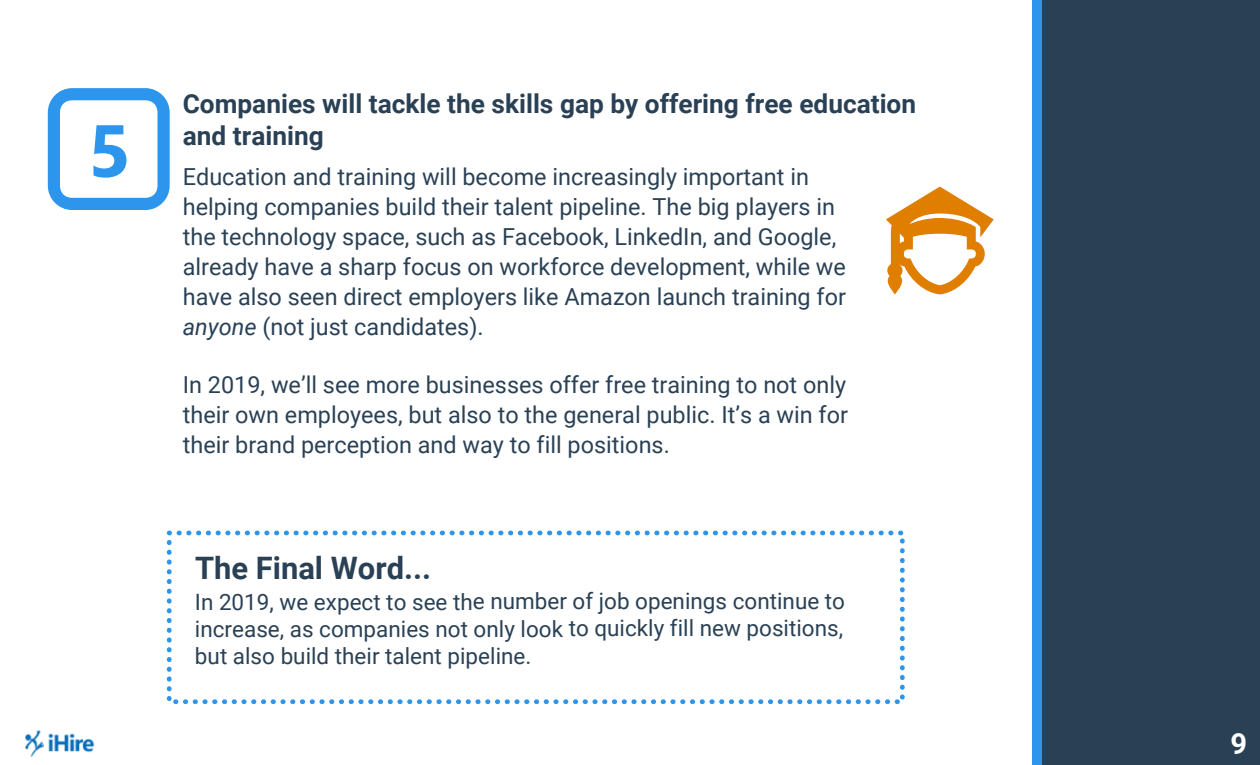
<style>
.page{position:relative;width:1260px;height:765px;background:#fff}
.page>*{position:absolute;margin:0;border:0;box-sizing:border-box;transform-origin:0 0}
.t1{font:700 31px "Roboto";color:#2a4155}
.t2{font:700 29px "Roboto";color:#fff}
.t3{font:700 26.25px/31.9px "Roboto";color:#2a4155}
.t4{font:23.5px/30px "Roboto";color:#2a4155}
.t5{font:22.5px/27.4px "Roboto";letter-spacing:-.005em;color:#2a4155;text-align:justify}
.s1{font-style:italic}
</style>
<div class="page">
<div style="left:2px;top:0;width:1258px;height:765px;background:#2a4155"></div>
<div style="left:0;top:0;width:1036px;height:765px;background:#fff"></div>
<svg style="left:167px;top:531px;width:738px;height:173px"></svg>
<div style="left:1032px;top:0;width:10px;height:765px;background:#2d95ec"></div>
<svg style="left:48px;top:88px;width:122px;height:122px"></svg>
<svg style="left:886px;top:187px;width:108px;height:107px"></svg>
<img style="left:25px;top:730px;width:70px;height:27px">
<p class="t3" style="left:183px;top:87px;width:735px">Companies will tackle the skills gap by offering free education and training</p>
<p class="t4" style="left:183px;top:160px;width:665px">Education and training will become increasingly important in helping companies build their talent pipeline. The big players in the technology space, such as Facebook, LinkedIn, and Google, already have a sharp focus on workforce development, while we have also seen direct employers like Amazon launch training for <span class="s1">anyone</span> (not just candidates).</p>
<p class="t4" style="left:183px;top:369px;width:667px;text-align:justify">In 2019, we’ll see more businesses offer free training to not only their own employees, but also to the general public. It’s a win for their brand perception and way to fill positions.</p>
<h1 class="t1" style="left:195px;top:547px;width:238px">The Final Word...</h1>
<p class="t5" style="left:195px;top:587px;width:652px">In 2019, we expect to see the number of job openings continue to increase, as companies not only look to quickly fill new positions, but also build their talent pipeline.</p>
<p class="t2" style="left:1230px;top:723px;width:18px">9</p>
</div>
